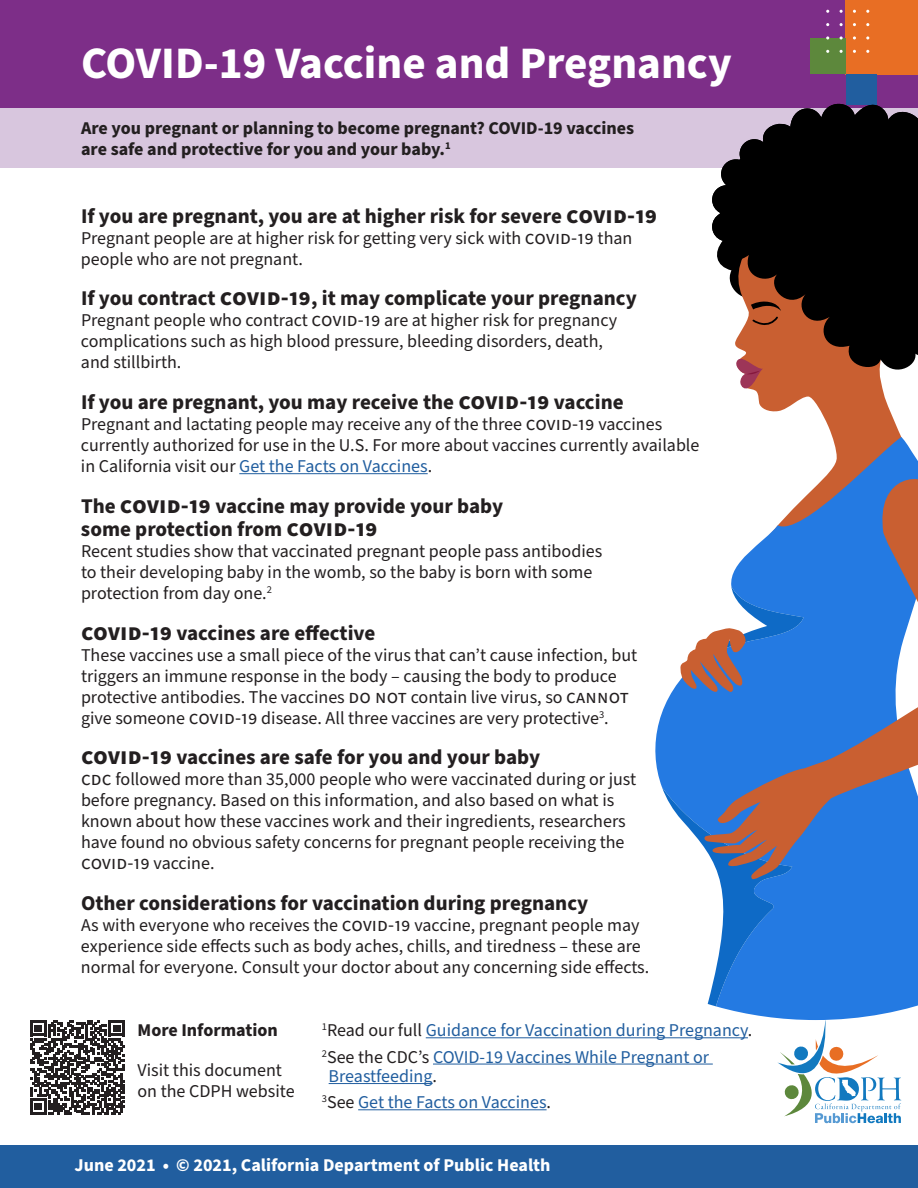
<style>
.page{position:relative;width:918px;height:1188px;background:#fff}
.page>*{position:absolute;margin:0;border:0;box-sizing:border-box;transform-origin:0 0}
.t1{font:700 45px "Source Sans Pro";color:#fff}
.t2{font:700 21px/22.5px "Source Sans Pro";color:#231f20}
.t3{font:19.5px "Source Sans Pro";color:#231f20}
.t4{font:18px/21px "Source Sans Pro";color:#231f20}
.t5{font:18px/26.2px "Source Sans Pro";color:#215e9f}
.t6{font:700 18px/21.6px "Source Sans Pro";color:#231f20}
.t7{font:700 18px "Source Sans Pro";color:#fff}
.s1{font-size:24px}
.s2{font-size:19.5px}
.s3{color:#215e9f}
.s4{font-size:18px}
.s5{color:#231f20}
</style>
<div class="page">
<div style="left:0;top:84px;width:918px;height:84px;background:#d8c6de"></div>
<div style="left:0;top:0;width:918px;height:108px;background:#7d2e88"></div>
<svg style="left:777px;top:1020px;width:124px;height:103px"></svg>
<div style="left:0;top:1146px;width:918px;height:42px;background:#215e9f"></div>
<div style="left:846px;top:0;width:72px;height:74px;background:#e86e24"></div>
<div style="left:810px;top:39px;width:36px;height:35px;background:#5d883c"></div>
<div style="left:846px;top:74px;width:30px;height:31px;background:#215e9f"></div>
<svg style="left:853px;top:36px;width:3px;height:4px"></svg>
<hr style="left:239px;top:473px;width:189px;height:1px;background:#215e9f">
<hr style="left:426px;top:1037px;width:322px;height:1px;background:#215e9f">
<hr style="left:433px;top:1064px;width:280px;height:1px;background:#215e9f">
<hr style="left:329px;top:1083px;width:104px;height:1px;background:#215e9f">
<hr style="left:358px;top:1109px;width:189px;height:1px;background:#215e9f">
<svg style="left:30px;top:1020px;width:95px;height:95px"></svg>
<svg style="left:754px;top:379px;width:148px;height:58px;fill:#c95f31"></svg>
<svg style="left:655px;top:437px;width:263px;height:583px;fill:#247ae2"></svg>
<svg style="left:662px;top:787px;width:130px;height:219px"></svg>
<svg style="left:875px;top:469px;width:43px;height:177px;background:#6f77a0"></svg>
<svg style="left:703px;top:646px;width:215px;height:233px;background:#5478b7"></svg>
<svg style="left:680px;top:586px;width:124px;height:108px"></svg>
<svg style="left:712px;top:93px;width:206px;height:286px;fill:#000"></svg>
<svg style="left:733px;top:355px;width:30px;height:35px"></svg>
<svg style="left:751px;top:299px;width:30px;height:27px"></svg>
<h1 class="t1" style="left:81px;top:33px;width:652px">COVID-19 Vaccine and Pregnancy</h1>
<p class="t6" style="left:81px;top:118px;width:555px">Are you pregnant or planning to become pregnant? COVID-19 vaccines are safe and protective for you and your baby.<sup>1</sup></p>
<p class="t2" style="left:81px;top:205px;width:578px">If you are pregnant, you are at higher risk for severe <span class="s1">covid-19</span></p>
<p class="t4" style="left:81px;top:228px;width:553px">Pregnant people are at higher risk for getting very sick with <span class="s2">covid-19</span> than people who are not pregnant.</p>
<p class="t2" style="left:81px;top:288px;width:557px">If you contract <span class="s1">covid-19</span>, it may complicate your pregnancy</p>
<p class="t4" style="left:81px;top:311px;width:538px">Pregnant people who contract <span class="s2">covid-19</span> are at higher risk for pregnancy complications such as high blood pressure, bleeding disorders, death, and stillbirth.</p>
<p class="t2" style="left:81px;top:392px;width:544px">If you are pregnant, you may receive the <span class="s1">covid-19</span> vaccine</p>
<p class="t4" style="left:81px;top:414px;width:620px">Pregnant and lactating people may receive any of the three <span class="s2">covid-19</span> vaccines currently authorized for use in the U.S. For more about vaccines currently available in California visit our <span class="s3">Get the Facts on Vaccines</span>.</p>
<p class="t2" style="left:81px;top:496px;width:424px">The <span class="s1">covid-19</span> vaccine may provide your baby some protection from <span class="s1">covid-19</span></p>
<p class="t4" style="left:81px;top:541px;width:523px">Recent studies show that vaccinated pregnant people pass antibodies to their developing baby in the womb, so the baby is born with some protection from day one.<sup>2</sup></p>
<p class="t2" style="left:81px;top:622px;width:296px"><span class="s1">covid-19</span> vaccines are effective</p>
<p class="t4" style="left:81px;top:645px;width:558px">These vaccines use a small piece of the virus that can’t cause infection, but triggers an immune response in the body – causing the body to produce protective antibodies. The vaccines <span class="s2">do not</span> contain live virus, so <span class="s2">cannot </span>give someone <span class="s2">covid-19</span> disease. All three vaccines are very protective<sup>3</sup>.</p>
<p class="t2" style="left:81px;top:747px;width:461px"><span class="s1">covid-19</span> vaccines are safe for you and your baby</p>
<p class="t4" style="left:81px;top:770px;width:557px"><span class="s2">cdc</span> followed more than 35,000 people who were vaccinated during or just before pregnancy. Based on this information, and also based on what is known about how these vaccines work and their ingredients, researchers have found no obvious safety concerns for pregnant people receiving the</p>
<p class="t3" style="left:81px;top:850px;width:135px">covid-19 <span class="s4">vaccine.</span></p>
<p class="t2" style="left:81px;top:893px;width:509px">Other considerations for vaccination during pregnancy</p>
<p class="t4" style="left:81px;top:915px;width:570px">As with everyone who receives the <span class="s2">covid-19</span> vaccine, pregnant people may experience side effects such as body aches, chills, and tiredness – these are normal for everyone. Consult your doctor about any concerning side effects.</p>
<p class="t6" style="left:138px;top:1020px;width:142px">More Information</p>
<p class="t4" style="left:138px;top:1060px;width:159px">Visit this document on the CDPH website</p>
<p class="t5" style="left:322px;top:1018px;width:432px"><sup>1</sup><span class="s5">Read our full</span> Guidance for Vaccination during Pregnancy<span class="s5">.<br></span><sup>2</sup><span class="s5">See the CDC’s</span> COVID-19 Vaccines While Pregnant or</p>
<p class="t5" style="left:322px;top:1064px;width:231px;text-indent:7px">Breastfeeding<span class="s5">.<br></span><sup>3</sup><span class="s5">See</span> Get the Facts on Vaccines<span class="s5">.</span></p>
<p class="t7" style="left:75px;top:1153px;width:478px">June 2021 • © 2021, California Department of Public Health</p>
</div>
